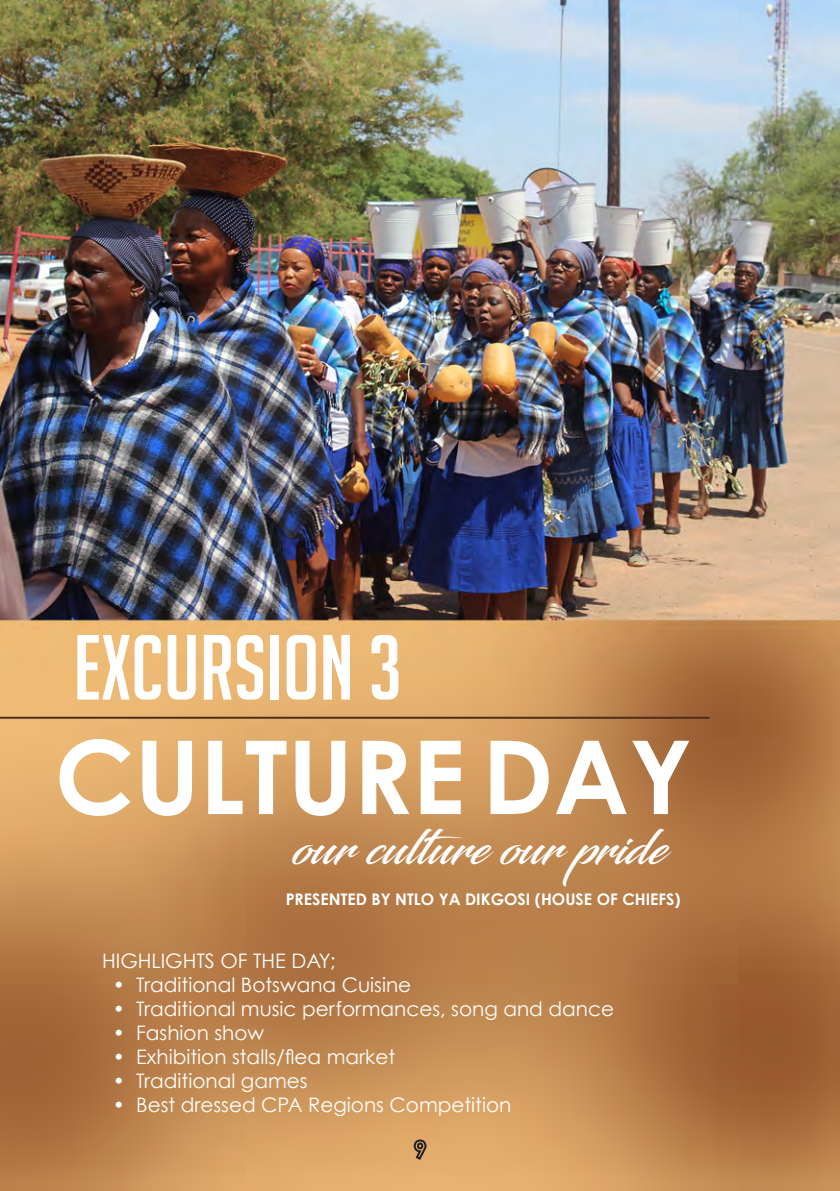
<style>
.page{position:relative;width:840px;height:1191px;background:#fff}
.page>*{position:absolute;margin:0;border:0;box-sizing:border-box;transform-origin:0 0}
.t1{font:700 102px "Century Gothic";color:#fff}
.t2{font:90px "Big Noodle Titling";color:#fff}
.t3{font:48px "Blacksword";color:#fff}
.t4{font:20px "Century Gothic";color:#fff}
.t5{font:700 16px "Century Gothic";color:#fff}
</style>
<div class="page">
<img style="left:0;top:0;width:839px;height:1190px">
<hr style="left:0;top:716px;width:709px;height:2px;background:#4b2e1c">
<svg style="left:412px;top:1138px;width:15px;height:23px"></svg>
<p class="t2" style="left:73px;top:619px;width:330px">EXCURSION 3</p>
<p class="t1" style="left:55px;top:713px;width:638px">CULTURE DAY</p>
<p class="t3" style="left:292px;top:819px;width:375px">our culture our pride</p>
<p class="t5" style="left:285px;top:888px;width:396px">PRESENTED BY NTLO YA DIKGOSI (HOUSE OF CHIEFS)</p>
<p class="t4" style="left:102px;top:948px;width:235px">HIGHLIGHTS OF THE DAY;</p>
<p class="t4" style="left:113px;top:972px;width:300px">• Traditional Botswana Cuisine</p>
<p class="t4" style="left:113px;top:996px;width:502px">• Traditional music performances, song and dance</p>
<p class="t4" style="left:113px;top:1020px;width:153px">• Fashion show</p>
<p class="t4" style="left:113px;top:1044px;width:284px">• Exhibition stalls/flea market</p>
<p class="t4" style="left:113px;top:1068px;width:196px">• Traditional games</p>
<p class="t4" style="left:113px;top:1092px;width:400px">• Best dressed CPA Regions Competition</p>
</div>
